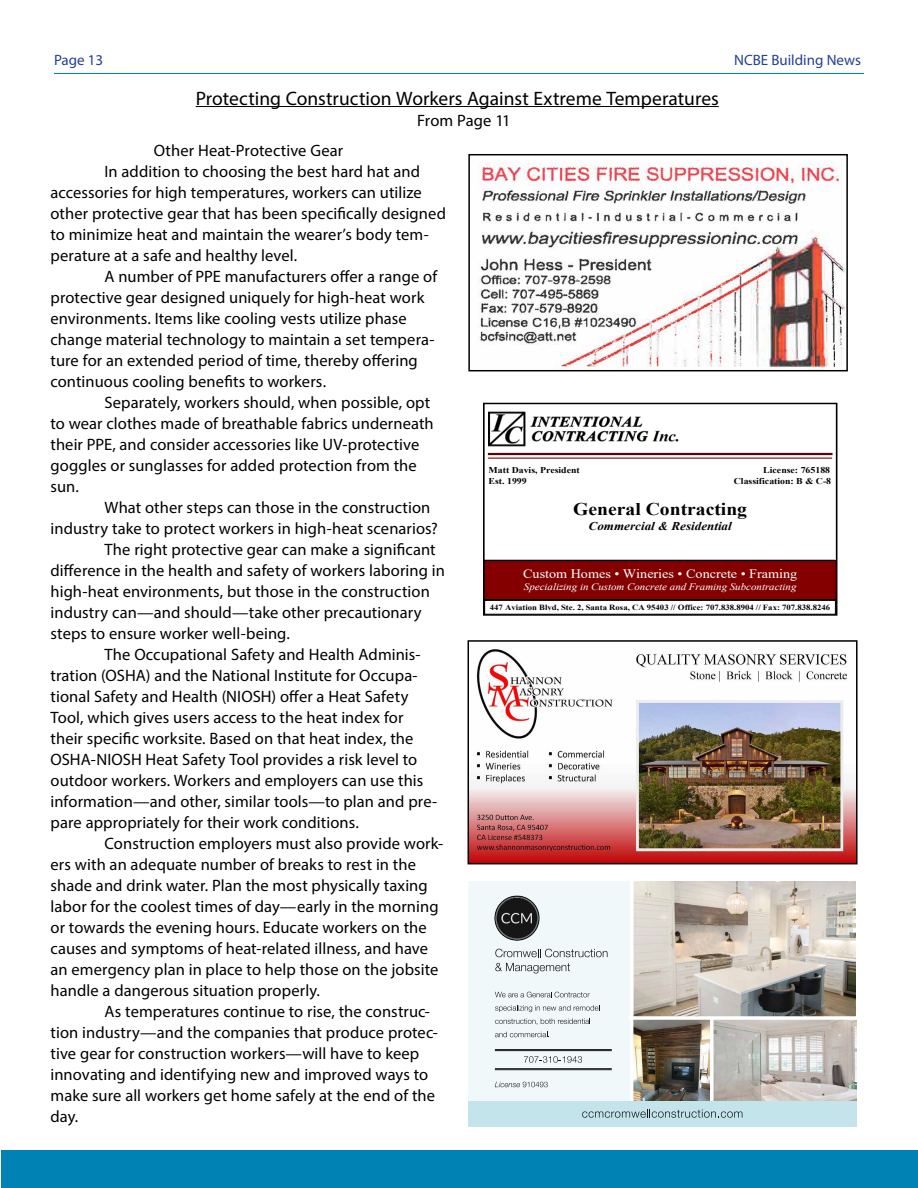
<style>
.page{position:relative;width:918px;height:1188px;background:#fff}
.page>*{position:absolute;margin:0;border:0;box-sizing:border-box;transform-origin:0 0}
.t1{font:19.5px "Myriad Pro";color:#000}
.t2{font:700 17.85px "Times New Roman";color:#050000;scale:1.1 1}
.t3{font:16.5px "Myriad Pro";letter-spacing:.005em;color:#000}
.t4{font:15px "Myriad Pro";color:#25408f}
.t5{font:12.9px "Times New Roman";color:#fff;scale:1.1 1}
.t6{font:italic 700 11.85px "Times New Roman";color:#050000;scale:1.1 1}
.t7{font:italic 9.9px "Times New Roman";color:#fff;scale:1.1 1}
.t8{font:700 8.85px "Times New Roman";color:#050000;scale:1.1 1}
.t9{font:700 7.95px "Times New Roman";letter-spacing:.005em;color:#000;scale:1.1 1}
</style>
<div class="page">
<div style="left:1px;top:1150px;width:917px;height:38px;background:#0082b5"></div>
<hr style="left:54px;top:73px;width:810px;height:1px;background:#0082b5">
<hr style="left:196px;top:106px;width:523px;height:1px;background:#000">
<div style="left:483px;top:403px;width:354px;height:213px;border:2px solid #000"></div>
<img style="left:489px;top:412px;width:190px;height:35px">
<hr style="left:488px;top:453px;width:345px;height:2px;background:#5d0000">
<hr style="left:488px;top:458px;width:344px;height:1px;background:#840000">
<div style="left:484px;top:561px;width:352px;height:39px;background:#840000"></div>
<hr style="left:483px;top:560px;width:352px;height:1px;background:#000">
<hr style="left:483px;top:599px;width:352px;height:1px;background:#000">
<div style="left:484px;top:600px;width:352px;height:14px;border:1px solid #000"></div>
<img style="left:478px;top:163px;width:367px;height:205px">
<div style="left:468px;top:154px;width:380px;height:217px;border:2px solid #000"></div>
<img style="left:471px;top:649px;width:384px;height:212px">
<div style="left:468px;top:640px;width:390px;height:224px;border:2px solid #000"></div>
<img style="left:714px;top:1020px;width:143px;height:81px">
<div style="left:468px;top:881px;width:164px;height:246px;background:#f0f8fa"></div>
<img style="left:633px;top:1020px;width:77px;height:81px">
<img style="left:633px;top:881px;width:223px;height:135px">
<hr style="left:630px;top:881px;width:3px;height:246px;background:#fff">
<svg style="left:713px;top:1020px;width:1px;height:81px"></svg>
<svg style="left:629px;top:1016px;width:228px;height:4px"></svg>
<div style="left:468px;top:1101px;width:389px;height:26px;background:#c4e4eb"></div>
<svg style="left:495px;top:992px;width:95px;height:5px"></svg>
<svg style="left:495px;top:1005px;width:105px;height:7px"></svg>
<svg style="left:495px;top:1018px;width:95px;height:7px"></svg>
<svg style="left:495px;top:1032px;width:54px;height:5px"></svg>
<svg style="left:495px;top:1082px;width:53px;height:5px"></svg>
<svg style="left:524px;top:1056px;width:58px;height:7px"></svg>
<svg style="left:495px;top:949px;width:113px;height:8px"></svg>
<svg style="left:495px;top:963px;width:75px;height:10px"></svg>
<hr style="left:495px;top:1050px;width:117px;height:1px;background:#171717">
<hr style="left:495px;top:1049px;width:117px;height:1px;background:#171717">
<hr style="left:495px;top:1068px;width:117px;height:1px;background:#171717">
<hr style="left:495px;top:1069px;width:117px;height:1px;background:#171717">
<img style="left:494px;top:895px;width:54px;height:54px">
<svg style="left:582px;top:1109px;width:160px;height:9px"></svg>
<p class="t4" style="left:54px;top:51px;width:51px">Page 13</p>
<p class="t4" style="left:734px;top:51px;width:128px">NCBE Building News</p>
<p class="t1" style="left:196px;top:86px;width:525px">Protecting Construction Workers Against Extreme Temperatures</p>
<p class="t3" style="left:417px;top:110px;width:95px">From Page 11</p>
<p class="t3" style="left:154px;top:140px;width:191px">Other Heat-Protective Gear</p>
<p class="t3" style="left:105px;top:161px;width:317px">In addition to choosing the best hard hat and</p>
<p class="t3" style="left:51px;top:182px;width:373px">accessories for high temperatures, workers can utilize</p>
<p class="t3" style="left:51px;top:203px;width:397px">other protective gear that has been specifically designed</p>
<p class="t3" style="left:51px;top:224px;width:380px">to minimize heat and maintain the wearer’s body tem-</p>
<p class="t3" style="left:51px;top:245px;width:248px">perature at a safe and healthy level.</p>
<p class="t3" style="left:105px;top:266px;width:334px">A number of PPE manufacturers offer a range of</p>
<p class="t3" style="left:51px;top:287px;width:375px">protective gear designed uniquely for high-heat work</p>
<p class="t3" style="left:51px;top:308px;width:358px">environments. Items like cooling vests utilize phase</p>
<p class="t3" style="left:51px;top:329px;width:386px">change material technology to maintain a set tempera-</p>
<p class="t3" style="left:51px;top:350px;width:369px">ture for an extended period of time, thereby offering</p>
<p class="t3" style="left:51px;top:371px;width:277px">continuous cooling benefits to workers.</p>
<p class="t3" style="left:105px;top:392px;width:327px">Separately, workers should, when possible, opt</p>
<p class="t3" style="left:51px;top:413px;width:385px">to wear clothes made of breathable fabrics underneath</p>
<p class="t3" style="left:51px;top:434px;width:370px">their PPE, and consider accessories like UV-protective</p>
<p class="t3" style="left:51px;top:455px;width:368px">goggles or sunglasses for added protection from the</p>
<p class="t3" style="left:51px;top:476px;width:30px">sun.</p>
<p class="t3" style="left:105px;top:497px;width:327px">What other steps can those in the construction</p>
<p class="t3" style="left:51px;top:518px;width:389px">industry take to protect workers in high-heat scenarios?</p>
<p class="t3" style="left:105px;top:539px;width:333px">The right protective gear can make a significant</p>
<p class="t3" style="left:51px;top:560px;width:396px">difference in the health and safety of workers laboring in</p>
<p class="t3" style="left:51px;top:581px;width:381px">high-heat environments, but those in the construction</p>
<p class="t3" style="left:51px;top:602px;width:373px">industry can—and should—take other precautionary</p>
<p class="t3" style="left:51px;top:623px;width:241px">steps to ensure worker well-being.</p>
<p class="t3" style="left:105px;top:644px;width:317px">The Occupational Safety and Health Adminis-</p>
<p class="t3" style="left:51px;top:665px;width:369px">tration (OSHA) and the National Institute for Occupa-</p>
<p class="t3" style="left:51px;top:686px;width:359px">tional Safety and Health (NIOSH) offer a Heat Safety</p>
<p class="t3" style="left:51px;top:707px;width:355px">Tool, which gives users access to the heat index for</p>
<p class="t3" style="left:51px;top:728px;width:364px">their specific worksite. Based on that heat index, the</p>
<p class="t3" style="left:51px;top:749px;width:368px">OSHA-NIOSH Heat Safety Tool provides a risk level to</p>
<p class="t3" style="left:51px;top:770px;width:374px">outdoor workers. Workers and employers can use this</p>
<p class="t3" style="left:51px;top:791px;width:388px">information—and other, similar tools—to plan and pre-</p>
<p class="t3" style="left:51px;top:812px;width:310px">pare appropriately for their work conditions.</p>
<p class="t3" style="left:105px;top:833px;width:340px">Construction employers must also provide work-</p>
<p class="t3" style="left:51px;top:854px;width:367px">ers with an adequate number of breaks to rest in the</p>
<p class="t3" style="left:51px;top:875px;width:379px">shade and drink water. Plan the most physically taxing</p>
<p class="t3" style="left:51px;top:896px;width:390px">labor for the coolest times of day—early in the morning</p>
<p class="t3" style="left:51px;top:917px;width:378px">or towards the evening hours. Educate workers on the</p>
<p class="t3" style="left:51px;top:938px;width:379px">causes and symptoms of heat-related illness, and have</p>
<p class="t3" style="left:51px;top:959px;width:389px">an emergency plan in place to help those on the jobsite</p>
<p class="t3" style="left:51px;top:980px;width:271px">handle a dangerous situation properly.</p>
<p class="t3" style="left:105px;top:1001px;width:327px">As temperatures continue to rise, the construc-</p>
<p class="t3" style="left:51px;top:1022px;width:389px">tion industry—and the companies that produce protec-</p>
<p class="t3" style="left:51px;top:1043px;width:370px">tive gear for construction workers—will have to keep</p>
<p class="t3" style="left:51px;top:1064px;width:379px">innovating and identifying new and improved ways to</p>
<p class="t3" style="left:51px;top:1085px;width:386px">make sure all workers get home safely at the end of the</p>
<p class="t3" style="left:51px;top:1106px;width:29px">day.</p>
<p class="t8" style="left:489px;top:464px;width:84px">Matt Davis, President</p>
<p class="t8" style="left:763px;top:464px;width:62px">License: 765188</p>
<p class="t8" style="left:489px;top:474px;width:36px">Est. 1999</p>
<p class="t8" style="left:734px;top:474px;width:90px">Classification: B &amp; C-8</p>
<p class="t2" style="left:573px;top:497px;width:160px">General Contracting</p>
<p class="t6" style="left:589px;top:518px;width:132px">Commercial &amp; Residential</p>
<p class="t5" style="left:523px;top:564px;width:251px">Custom Homes • Wineries • Concrete • Framing</p>
<p class="t7" style="left:524px;top:579px;width:249px">Specializing in Custom Concrete and Framing Subcontracting</p>
<p class="t9" style="left:490px;top:601px;width:311px">447 Aviation Blvd, Ste. 2, Santa Rosa, CA 95403 // Office: 707.838.8904 // Fax: 707.838.8246</p>
</div>
